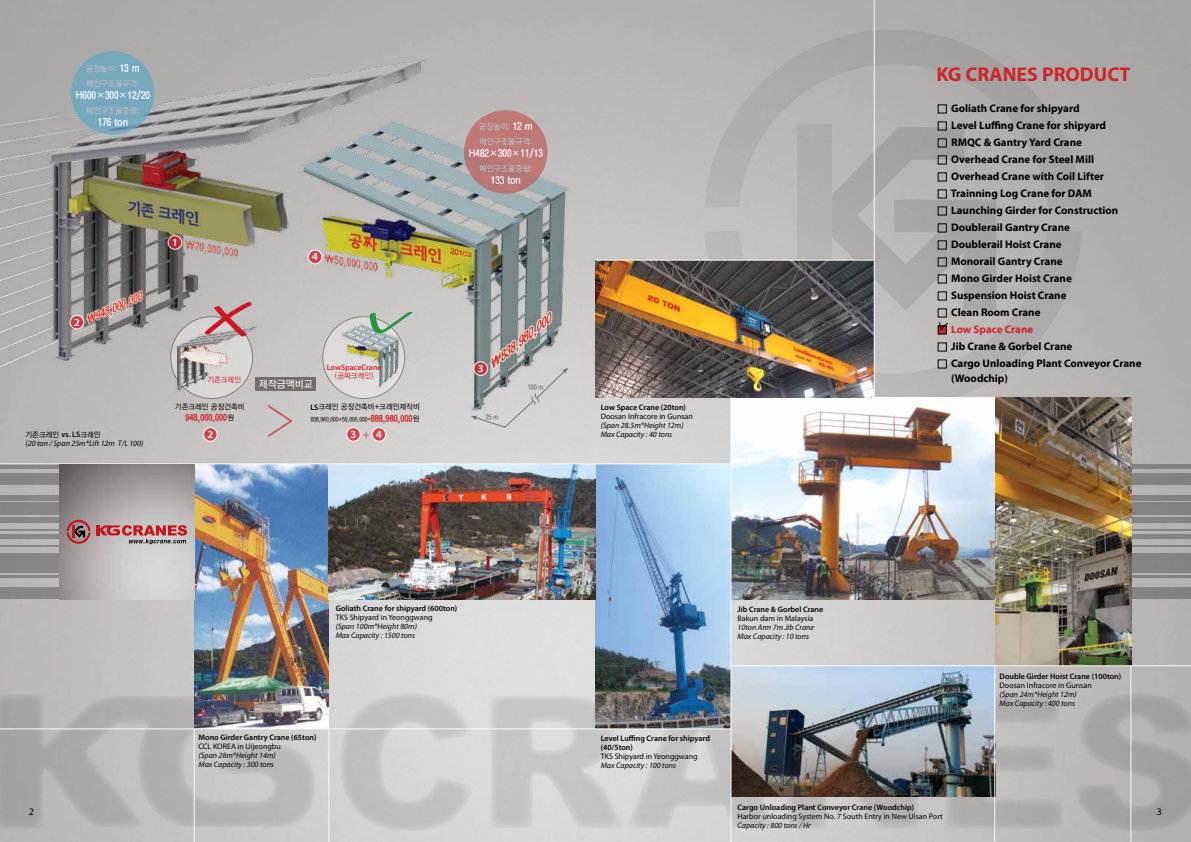
<style>
.page{position:relative;width:1191px;height:842px;background:#fff}
.page>*{position:absolute;margin:0;border:0;box-sizing:border-box;transform-origin:0 0}
.t1{font:700 20px "Myriad Pro";color:#d2232a}
.t2{font:700 11px/17px "Myriad Pro";color:#000}
.t3{font:700 11px "Myriad Pro";color:#d2232a}
.t4{font:600 10.7px "Myriad Pro";color:#fff}
.t5{font:600 10.7px "Myriad Pro";color:#bf5d5b}
.t6{font:10px "YGO540";color:#fff}
.t7{font:10px "YGO530";color:#fff}
.t8{font:10px "Myriad Pro";color:#000}
.t9{font:9px "YGO550";color:#d2232a}
.t10{font:italic 8px/9px "Myriad Pro";color:#000}
.t11{font:600 8px/9px "Myriad Pro";color:#000}
.t12{font:8px "Myriad Pro";color:#000}
.t13{font:8px/15px "YGO540";color:#b8babc}
.t14{font:600 8px "Myriad Pro";color:#d2232a}
.t15{font:7.5px "YGO530";color:#000}
.t16{font:7.5px "YGO530";color:#d2232a}
.t17{font:6.9px "YGO540";color:#717275}
.t18{font:6px "YGO530";color:#000}
.s1{font-size:10px;color:#fff}
.s2{font-family:"Myriad Pro";font-weight:600;font-size:8px}
.s3{font-family:"YGO530";font-size:7.5px;color:#000}
.s4{font-family:"YGO550";font-size:9px;color:#d2232a}
.s5{font-size:7.5px}
</style>
<div class="page">
<img style="left:0;top:0;width:1191px;height:842px">
<svg style="left:704px;top:29px;width:378px;height:178px;background:#afadac"></svg>
<svg style="left:704px;top:231px;width:378px;height:177px;background:#b7b5b4"></svg>
<svg style="left:831px;top:127px;width:165px;height:184px;background:#adaba9"></svg>
<div style="left:796px;top:124px;width:35px;height:194px;background:#b3b0af"></div>
<svg style="left:0;top:694px;width:318px;height:135px;background:#b8b5b4"></svg>
<svg style="left:340px;top:693px;width:134px;height:138px;background:#cccbcb"></svg>
<svg style="left:490px;top:695px;width:286px;height:134px;background:#ccc"></svg>
<svg style="left:787px;top:797px;width:131px;height:32px;background:#c1bfbe"></svg>
<svg style="left:945px;top:695px;width:117px;height:134px;background:#b5b3b2"></svg>
<svg style="left:1074px;top:693px;width:117px;height:138px;background:#adabaa"></svg>
<div style="left:0;top:464px;width:1191px;height:5px;background:#838383"></div>
<div style="left:0;top:473px;width:1191px;height:11px;background:#838384"></div>
<div style="left:0;top:495px;width:1191px;height:6px;background:#838384"></div>
<div style="left:0;top:503px;width:1191px;height:12px;background:#838384"></div>
<div style="left:0;top:517px;width:1191px;height:5px;background:#848484"></div>
<hr style="left:0;top:534px;width:1191px;height:4px;background:#848484">
<hr style="left:0;top:530px;width:1191px;height:1px;background:#b8babc">
<hr style="left:0;top:545px;width:1191px;height:2px;background:#b8babc">
<div style="left:0;top:553px;width:1191px;height:20px;background:#848485"></div>
<hr style="left:0;top:575px;width:1191px;height:3px;background:#b8babc">
<div style="left:0;top:588px;width:1191px;height:11px;background:#858485"></div>
<img style="left:194px;top:464px;width:135px;height:264px">
<img style="left:595px;top:464px;width:135px;height:264px">
<img style="left:731px;top:398px;width:264px;height:201px">
<img style="left:731px;top:666px;width:263px;height:131px">
<img style="left:995px;top:398px;width:136px;height:267px">
<img style="left:329px;top:464px;width:266px;height:135px">
<img style="left:595px;top:261px;width:278px;height:137px">
<hr style="left:0;top:728px;width:731px;height:1px;background:#fff">
<hr style="left:0;top:463px;width:730px;height:1px;background:#fff">
<hr style="left:595px;top:260px;width:278px;height:1px;background:#fff">
<hr style="left:731px;top:665px;width:460px;height:1px;background:#fff">
<hr style="left:194px;top:729px;width:1px;height:113px;background:#fff">
<hr style="left:328px;top:729px;width:1px;height:113px;background:#fff">
<hr style="left:994px;top:666px;width:1px;height:176px;background:#fff">
<hr style="left:1130px;top:666px;width:1px;height:176px;background:#fff">
<div style="left:937px;top:138px;width:9px;height:9px;border:1px solid #000"></div>
<div style="left:937px;top:155px;width:9px;height:9px;border:1px solid #000"></div>
<div style="left:937px;top:206px;width:9px;height:9px;border:1px solid #000"></div>
<div style="left:937px;top:223px;width:9px;height:9px;border:1px solid #000"></div>
<div style="left:938px;top:326px;width:8px;height:8px;background:#d2232a"></div>
<svg style="left:938px;top:321px;width:10px;height:10px"></svg>
<img style="left:60px;top:464px;width:134px;height:135px">
<hr style="left:96px;top:525px;width:4px;height:10px;background:#c4161c">
<svg style="left:98px;top:525px;width:89px;height:19px;background:#ba7f81"></svg>
<svg style="left:67px;top:520px;width:24px;height:24px"></svg>
<hr style="left:730px;top:398px;width:1px;height:444px;background:#fff">
<hr style="left:873px;top:0;width:2px;height:398px;background:#fff">
<svg style="left:471px;top:426px;width:97px;height:2px"></svg>
<img style="left:0;top:38px;width:584px;height:388px">
<div style="left:464px;top:110px;width:83px;height:84px;background:#be7977;border-radius:50%"></div>
<div style="left:71px;top:51px;width:83px;height:84px;background:#76a8bc;border-radius:50%"></div>
<svg style="left:171px;top:317px;width:82px;height:82px"></svg>
<svg style="left:323px;top:317px;width:82px;height:82px"></svg>
<div style="left:322px;top:316px;width:83px;height:83px;border:1px solid #000;border-radius:50%"></div>
<img style="left:173px;top:321px;width:87px;height:73px">
<img style="left:341px;top:322px;width:60px;height:65px">
<svg style="left:266px;top:403px;width:28px;height:36px"></svg>
<svg style="left:168px;top:236px;width:14px;height:13px"></svg>
<div style="left:168px;top:235px;width:14px;height:15px;border:1px solid #fff;border-radius:50%"></div>
<svg style="left:70px;top:315px;width:14px;height:14px"></svg>
<div style="left:69px;top:315px;width:15px;height:15px;border:1px solid #fff;border-radius:50%"></div>
<svg style="left:203px;top:428px;width:14px;height:13px"></svg>
<div style="left:203px;top:427px;width:15px;height:15px;border:1px solid #fff;border-radius:50%"></div>
<svg style="left:347px;top:428px;width:13px;height:13px"></svg>
<div style="left:346px;top:427px;width:15px;height:15px;border:1px solid #fff;border-radius:50%"></div>
<svg style="left:372px;top:428px;width:14px;height:13px"></svg>
<div style="left:371px;top:427px;width:15px;height:15px;border:1px solid #fff;border-radius:50%"></div>
<svg style="left:308px;top:250px;width:14px;height:14px"></svg>
<div style="left:308px;top:249px;width:14px;height:15px;border:1px solid #fff;border-radius:50%"></div>
<svg style="left:474px;top:362px;width:13px;height:13px"></svg>
<div style="left:473px;top:361px;width:15px;height:15px;border:1px solid #fff;border-radius:50%"></div>
<div style="left:256px;top:377px;width:60px;height:14px;background:#726d68"></div>
<svg style="left:203px;top:301px;width:50px;height:36px;background:#c29598"></svg>
<svg style="left:370px;top:311px;width:44px;height:23px"></svg>
<p class="t13" style="left:86px;top:62px;width:55px">공장높이: <span class="s1">13 m </span>메인구조물규격:</p>
<p class="t6" style="left:76px;top:90px;width:76px">H600×300×12/20</p>
<p class="t13" style="left:87px;top:104px;width:54px">메인구조물중량:</p>
<p class="t6" style="left:98px;top:117px;width:32px">176 ton</p>
<p class="t4" style="left:74px;top:315px;width:7px">2</p>
<p class="t15" style="left:26px;top:431px;width:77px">기존크레인 <span class="s2">vs. LS</span>크레인</p>
<p class="t10" style="left:26px;top:439px;width:119px">(20 ton / Span 25m*Lift 12m T/L 100)</p>
<p class="t4" style="left:172px;top:235px;width:7px">1</p>
<p class="t4" style="left:312px;top:250px;width:7px">4</p>
<p class="t16" style="left:207px;top:376px;width:35px">기존크레인</p>
<p class="t15" style="left:175px;top:403px;width:71px">기존크레인 공장건축비</p>
<p class="t9" style="left:185px;top:413px;width:50px">948,000,000<span class="s3">원</span></p>
<p class="t7" style="left:259px;top:379px;width:55px">제작금액비교</p>
<p class="t14" style="left:327px;top:362px;width:56px">LowSpaceCrane</p>
<p class="t16" style="left:335px;top:372px;width:40px">(공짜크레인)</p>
<p class="t15" style="left:310px;top:403px;width:111px"><span class="s2">LS</span>크레인 공장건축비+크레인제작비</p>
<p class="t18" style="left:311px;top:416px;width:110px">838,980,000+50,000,000=<span class="s4">888,980,000</span><span class="s5">원</span></p>
<p class="t4" style="left:207px;top:427px;width:7px">2</p>
<p class="t4" style="left:350px;top:427px;width:7px">3</p>
<p class="t4" style="left:376px;top:427px;width:7px">4</p>
<p class="t5" style="left:363px;top:427px;width:8px">+</p>
<p class="t13" style="left:479px;top:120px;width:55px">공장높이: <span class="s1">12 m </span>메인구조물규격:</p>
<p class="t6" style="left:469px;top:148px;width:76px">H482×300×11/13</p>
<p class="t13" style="left:479px;top:162px;width:54px">메인구조물중량:</p>
<p class="t6" style="left:491px;top:175px;width:32px">133 ton</p>
<p class="t4" style="left:478px;top:362px;width:7px">3</p>
<p class="t17" style="left:486px;top:413px;width:14px">25m</p>
<p class="t17" style="left:527px;top:383px;width:17px">100m</p>
<p class="t11" style="left:601px;top:402px;width:87px">Low Space Crane (20ton)</p>
<p class="t12" style="left:601px;top:411px;width:94px">Doosan Infracore in Gunsan</p>
<p class="t10" style="left:601px;top:421px;width:84px">(Span 28.5m*Height 12m)<br>Max Capacity : 40 tons</p>
<p class="t11" style="left:336px;top:604px;width:123px">Goliath Crane for shipyard (600ton)</p>
<p class="t12" style="left:336px;top:613px;width:98px">TKS Shipyard in Yeonggwang</p>
<p class="t10" style="left:336px;top:622px;width:83px">(Span 100m*Height 80m)<br>Max Capacity : 1500 tons</p>
<p class="t11" style="left:198px;top:733px;width:119px">Mono Girder Gantry Crane (65ton)</p>
<p class="t12" style="left:198px;top:742px;width:84px">CCL KOREA in Uijeongbu</p>
<p class="t10" style="left:198px;top:751px;width:79px">(Span 28m*Height 14m)<br>Max Capacity : 300 tons</p>
<p class="t11" style="left:737px;top:604px;width:87px">Jib Crane &amp; Gorbel Crane</p>
<p class="t12" style="left:737px;top:613px;width:77px">Bakun dam in Malaysia</p>
<p class="t10" style="left:737px;top:622px;width:78px">10ton Arm 7m Jib Crane<br>Max Capacity : 10 tons</p>
<p class="t11" style="left:601px;top:734px;width:111px">Level Luffing Crane for shipyard (40/5ton)</p>
<p class="t12" style="left:601px;top:751px;width:98px">TKS Shipyard in Yeonggwang</p>
<p class="t10" style="left:601px;top:761px;width:77px">Max Capacity : 100 tons</p>
<h1 class="t1" style="left:936px;top:62px;width:196px">KG CRANES PRODUCT</h1>
<p class="t2" style="left:950px;top:100px;width:169px">Goliath Crane for shipyard<br>Level Luffing Crane for shipyard<br>RMQC &amp; Gantry Yard Crane<br>Overhead Crane for Steel Mill<br>Overhead Crane with Coil Lifter<br>Trainning Log Crane for DAM<br>Launching Girder for Construction<br>Doublerail Gantry Crane<br>Doublerail Hoist Crane<br>Monorail Gantry Crane<br>Mono Girder Hoist Crane<br>Suspension Hoist Crane<br>Clean Room Crane</p>
<p class="t3" style="left:951px;top:323px;width:84px">Low Space Crane</p>
<p class="t2" style="left:951px;top:338px;width:192px">Jib Crane &amp; Gorbel Crane<br>Cargo Unloading Plant Conveyor Crane</p>
<p class="t2" style="left:951px;top:370px;width:58px">(Woodchip)</p>
<p class="t11" style="left:999px;top:671px;width:123px">Double Girder Hoist Crane (100ton)</p>
<p class="t12" style="left:999px;top:680px;width:94px">Doosan Infracore in Gunsan</p>
<p class="t10" style="left:999px;top:689px;width:79px">(Span 24m*Height 12m)<br>Max Capacity : 400 tons</p>
<p class="t11" style="left:737px;top:803px;width:178px">Cargo Unloading Plant Conveyor Crane (Woodchip)</p>
<p class="t12" style="left:737px;top:811px;width:207px">Harbor unloading System No. 7 South Entry in New Ulsan Port</p>
<p class="t10" style="left:737px;top:821px;width:75px">Capacity : 800 tons / Hr</p>
<p class="t8" style="left:29px;top:806px;width:7px">2</p>
<p class="t8" style="left:1157px;top:806px;width:7px">3</p>
</div>
